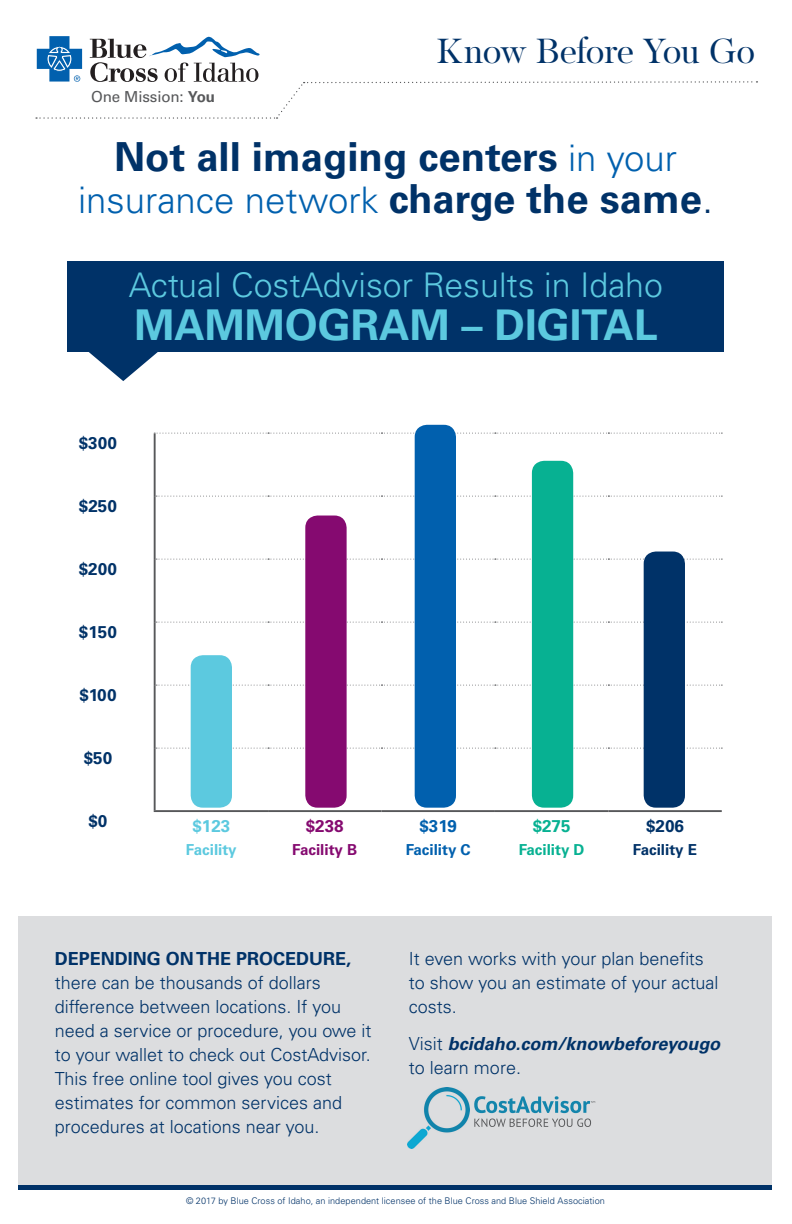
<style>
.page{position:relative;width:792px;height:1224px;background:#fff}
.page>*{position:absolute;margin:0;border:0;box-sizing:border-box;transform-origin:0 0}
.t1{font:700 42.4px "Univers LT Std";color:#5cc9df}
.t2{font:700 40px "Univers LT Std";color:#003268}
.t3{font:300 36.6px "Univers LT Std";color:#0160ae}
.t4{font:36px "PF Regal Display Pro";letter-spacing:-.03em;color:#003268}
.t5{font:300 33.9px "Univers LT Std";color:#5cc9df}
.t6{font:300 18px/24px "Univers LT Std";color:#003268}
.t7{font:italic 700 18px/24px "Univers LT Std";color:#003268}
.t8{font:700 18px "Univers LT Std";color:#003268}
.t9{font:700 17px "Univers LT Std";color:#003268}
.t10{font:700 17px "Univers LT Std";color:#5cc9df}
.t11{font:700 17px "Univers LT Std";color:#850a70}
.t12{font:700 17px "Univers LT Std";color:#0160ae}
.t13{font:700 17px "Univers LT Std";color:#07b192}
.t14{font:15.1px "Univers LT Std";letter-spacing:-.01em;color:#57585a}
.t15{font:700 15.1px "Univers LT Std";color:#850a70}
.t16{font:700 15.1px "Univers LT Std";color:#0160ae}
.t17{font:700 15.1px "Univers LT Std";color:#07b192}
.t18{font:700 15.1px "Univers LT Std";color:#003268}
.t19{font:700 15.1px "Univers LT Std";color:#5cc9df}
.t20{font:300 9.2px "Univers LT Std";letter-spacing:.005em;color:#003268}
.s1{font-weight:700}
.s2{font-weight:300;font-size:36.6px;color:#0160ae}
.s3{font-weight:700;font-size:40px;color:#003268}
.s4{font-size:40px;color:#003268}
.s5{font-weight:300;font-style:normal}
</style>
<div class="page">
<div style="left:19px;top:1185px;width:753px;height:5px;background:#003268"></div>
<svg style="left:35px;top:36px;width:722px;height:83px"></svg>
<div style="left:19px;top:916px;width:753px;height:269px;background:#dcdddf"></div>
<svg style="left:474px;top:1119px;width:117px;height:8px"></svg>
<svg style="left:474px;top:1096px;width:121px;height:17px"></svg>
<img style="left:408px;top:1087px;width:61px;height:62px">
<svg style="left:154px;top:433px;width:568px;height:1px"></svg>
<svg style="left:156px;top:496px;width:566px;height:1px"></svg>
<svg style="left:156px;top:559px;width:566px;height:1px"></svg>
<svg style="left:156px;top:622px;width:566px;height:1px"></svg>
<svg style="left:156px;top:685px;width:566px;height:1px"></svg>
<svg style="left:156px;top:748px;width:566px;height:1px"></svg>
<hr style="left:154px;top:434px;width:2px;height:62px;background:#57585a">
<hr style="left:154px;top:496px;width:2px;height:63px;background:#57585a">
<hr style="left:154px;top:559px;width:2px;height:63px;background:#57585a">
<hr style="left:154px;top:622px;width:2px;height:63px;background:#57585a">
<hr style="left:154px;top:685px;width:2px;height:63px;background:#57585a">
<hr style="left:154px;top:748px;width:2px;height:62px;background:#57585a">
<hr style="left:154px;top:810px;width:114px;height:2px;background:#57585a">
<hr style="left:268px;top:810px;width:114px;height:2px;background:#57585a">
<hr style="left:382px;top:810px;width:113px;height:2px;background:#57585a">
<hr style="left:495px;top:810px;width:113px;height:2px;background:#57585a">
<hr style="left:608px;top:810px;width:114px;height:2px;background:#57585a">
<div style="left:191px;top:655px;width:41px;height:153px;background:#5cc9df;border-radius:12px"></div>
<div style="left:305px;top:516px;width:42px;height:292px;background:#850a70;border-radius:12px"></div>
<div style="left:415px;top:425px;width:41px;height:383px;background:#0160ae;border-radius:12px"></div>
<div style="left:532px;top:461px;width:41px;height:347px;background:#07b192;border-radius:12px"></div>
<div style="left:644px;top:552px;width:41px;height:256px;background:#003268;border-radius:12px"></div>
<svg style="left:89px;top:352px;width:69px;height:29px"></svg>
<div style="left:68px;top:261px;width:656px;height:91px;background:#003268"></div>
<p class="t14" style="left:91px;top:87px;width:125px">One Mission: <span class="s1">You</span></p>
<h3 class="t4" style="left:436px;top:31px;width:320px">Know Before You Go</h3>
<h2 class="t2" style="left:114px;top:133px;width:564px">Not all imaging centers <span class="s2">in your</span></h2>
<h3 class="t3" style="left:78px;top:178px;width:637px">insurance network <span class="s3">charge the same</span><span class="s4">.</span></h3>
<h3 class="t5" style="left:129px;top:265px;width:536px">Actual CostAdvisor Results in Idaho</h3>
<h1 class="t1" style="left:134px;top:300px;width:525px">MAMMOGRAM – DIGITAL</h1>
<p class="t9" style="left:79px;top:433px;width:40px">$300</p>
<p class="t9" style="left:79px;top:496px;width:39px">$250</p>
<p class="t9" style="left:79px;top:559px;width:40px">$200</p>
<p class="t9" style="left:79px;top:622px;width:39px">$150</p>
<p class="t9" style="left:79px;top:685px;width:39px">$100</p>
<p class="t9" style="left:84px;top:748px;width:30px">$50</p>
<p class="t9" style="left:88px;top:811px;width:20px">$0</p>
<p class="t10" style="left:192px;top:816px;width:39px">$123</p>
<p class="t11" style="left:306px;top:816px;width:39px">$238</p>
<p class="t12" style="left:419px;top:816px;width:39px">$319</p>
<p class="t13" style="left:533px;top:816px;width:39px">$275</p>
<p class="t9" style="left:646px;top:816px;width:39px">$206</p>
<p class="t19" style="left:186px;top:841px;width:52px">Facility</p>
<p class="t15" style="left:292px;top:841px;width:67px">Facility B</p>
<p class="t16" style="left:406px;top:841px;width:67px">Facility C</p>
<p class="t17" style="left:519px;top:841px;width:67px">Facility D</p>
<p class="t18" style="left:633px;top:841px;width:66px">Facility E</p>
<p class="t8" style="left:55px;top:948px;width:298px">DEPENDING ON THE PROCEDURE,</p>
<p class="t6" style="left:55px;top:970px;width:318px">there can be thousands of dollars difference between locations. If you need a service or procedure, you owe it to your wallet to check out CostAdvisor.<br>This free online tool gives you cost estimates for common services and procedures at locations near you.</p>
<p class="t6" style="left:409px;top:946px;width:311px">It even works with your plan benefits to show you an estimate of your actual costs.</p>
<p class="t7" style="left:409px;top:1032px;width:313px"><span class="s5">Visit</span> bcidaho.com/knowbeforeyougo <span class="s5">to learn more.</span></p>
<p class="t20" style="left:186px;top:1195px;width:420px">© 2017 by Blue Cross of Idaho, an independent licensee of the Blue Cross and Blue Shield Association</p>
</div>
